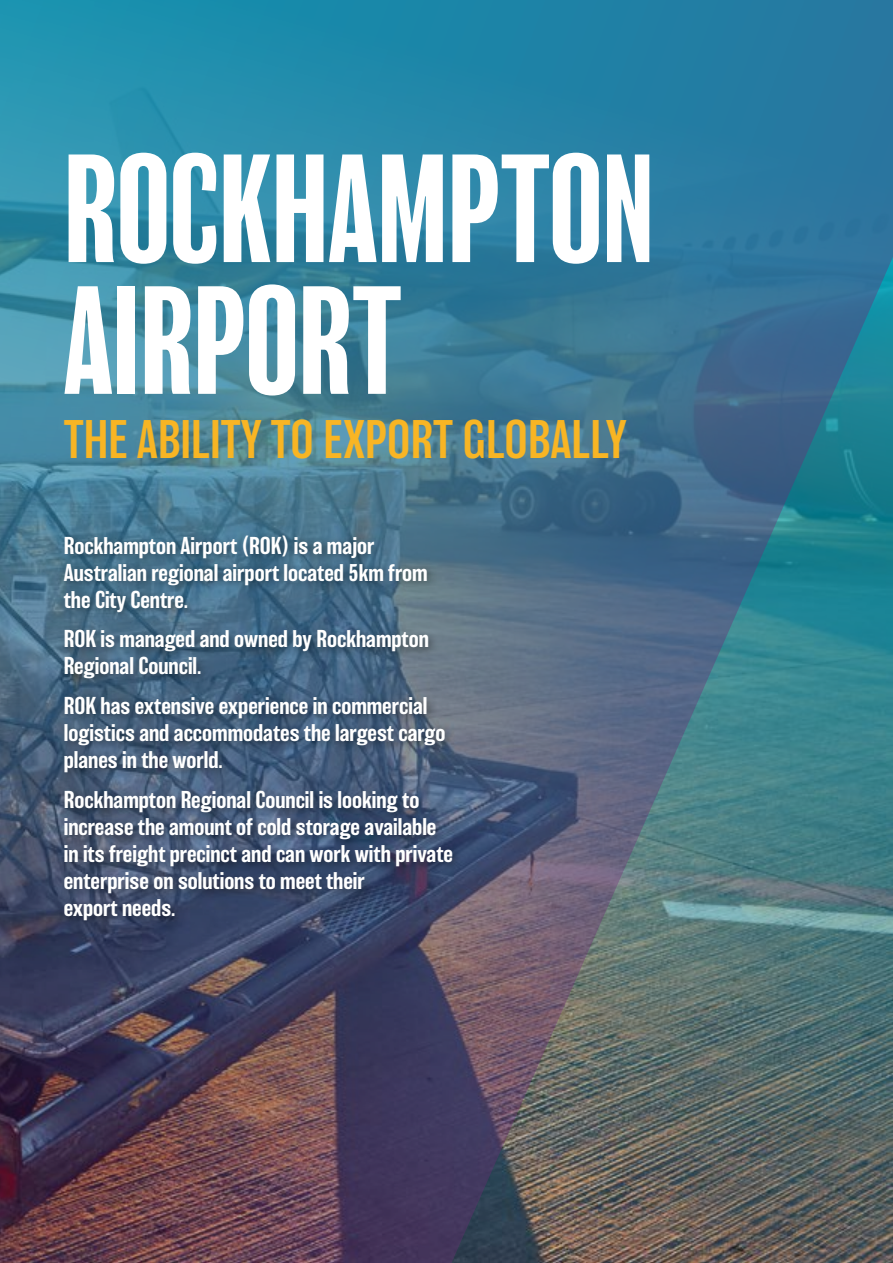
<style>
.page{position:relative;width:893px;height:1263px;background:#fff}
.page>*{position:absolute;margin:0;border:0;box-sizing:border-box;transform-origin:0 0}
.t1{font:condensed 141.45px/131.7px "Balboa";color:#fff}
.t2{font:300 49.95px "Balboa";color:#f8b524}
.t3{font:500 22.5px/27px "Balboa";color:#fff}
</style>
<div class="page">
<img style="left:0;top:0;width:893px;height:1263px">
<div style="left:59px;top:531px;width:403px;height:400px;background:#000;opacity:.4"></div>
<hr style="left:892px;top:0;width:1px;height:272px;background:#fff">
<h1 class="t1" style="left:64px;top:148px;width:592px">ROCKHAMPTON<br>AIRPORT</h1>
<h2 class="t2" style="left:64px;top:413px;width:565px">THE ABILITY TO EXPORT GLOBALLY</h2>
<p class="t3" style="left:64px;top:532px;width:365px">Rockhampton Airport (ROK) is a major<br>Australian regional airport located 5km from the City Centre.</p>
<p class="t3" style="left:64px;top:626px;width:367px">ROK is managed and owned by Rockhampton<br>Regional Council.</p>
<p class="t3" style="left:64px;top:692px;width:383px">ROK has extensive experience in commercial logistics and accommodates the largest cargo planes in the world.</p>
<p class="t3" style="left:64px;top:786px;width:391px">Rockhampton Regional Council is looking to increase the amount of cold storage available in its freight precinct and can work with private enterprise on solutions to meet their<br>export needs.</p>
</div>
